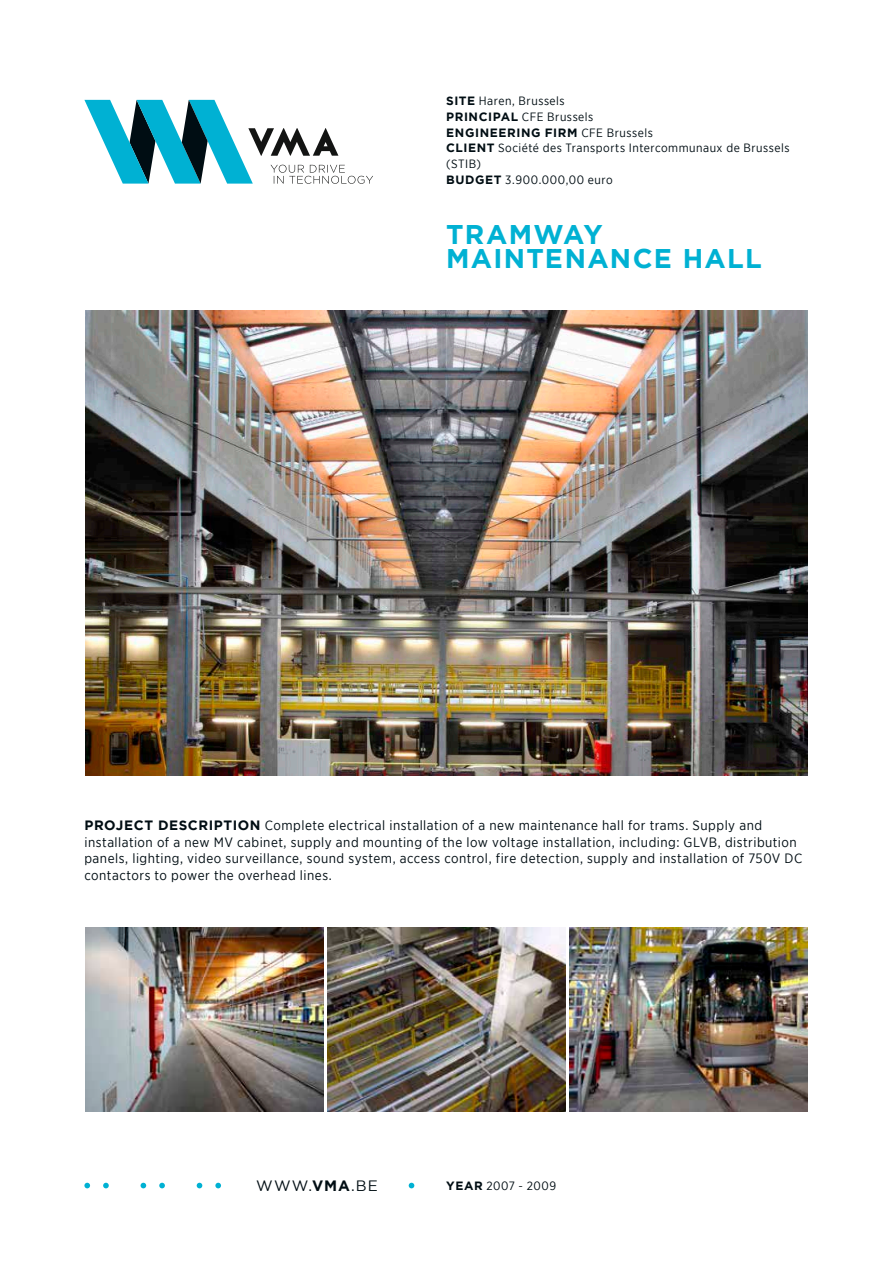
<style>
.page{position:relative;width:893px;height:1263px;background:#fff}
.page>*{position:absolute;margin:0;border:0;box-sizing:border-box;transform-origin:0 0}
.t1{font:700 27px/24px "Gotham";letter-spacing:.045em;color:#00b1d3}
.t2{font:15px "Gotham";color:#000d13}
.t3{font:13.5px/16.5px "Gotham Narrow";letter-spacing:.035em;color:#000d13}
.t4{font:12px/15.8px "Gotham Narrow";letter-spacing:.045em;color:#000d13}
.t5{font:700 12px "Gotham";letter-spacing:.05em;color:#000d13}
.s1{font-family:"Gotham";font-weight:700}
.s2{font-family:"Gotham Narrow";font-weight:400}
.s3{font-weight:700}
</style>
<div class="page">
<svg style="left:84px;top:100px;width:289px;height:84px"></svg>
<svg style="left:84px;top:1183px;width:6px;height:5px"></svg>
<svg style="left:103px;top:1183px;width:6px;height:5px"></svg>
<svg style="left:141px;top:1183px;width:5px;height:5px"></svg>
<svg style="left:159px;top:1183px;width:6px;height:5px"></svg>
<svg style="left:197px;top:1183px;width:5px;height:5px"></svg>
<svg style="left:215px;top:1183px;width:6px;height:5px"></svg>
<svg style="left:409px;top:1183px;width:5px;height:5px"></svg>
<img style="left:85px;top:310px;width:723px;height:465px">
<img style="left:85px;top:927px;width:238px;height:184px">
<img style="left:327px;top:927px;width:239px;height:184px">
<img style="left:570px;top:927px;width:238px;height:184px">
<p class="t4" style="left:446px;top:93px;width:149px"><span class="s1">SITE</span> Haren, Brussels<br><span class="s1">PRINCIPAL</span> CFE Brussels</p>
<p class="t5" style="left:446px;top:124px;width:208px">ENGINEERING FIRM <span class="s2">CFE Brussels</span></p>
<p class="t4" style="left:446px;top:140px;width:345px"><span class="s1">CLIENT</span> Société des Transports Intercommunaux de Brussels (STIB)<br><span class="s1">BUDGET</span> 3.900.000,00 euro</p>
<h1 class="t1" style="left:446px;top:222px;width:317px">TRAMWAY<br>MAINTENANCE HALL</h1>
<p class="t3" style="left:84px;top:817px;width:720px"><span class="s1">PROJECT DESCRIPTION</span> Complete electrical installation of a new maintenance hall for trams. Supply and installation of a new MV cabinet, supply and mounting of the low voltage installation, including: GLVB, distribution panels, lighting, video surveillance, sound system, access control, fire detection, supply and installation of 750V DC contactors to power the overhead lines.</p>
<p class="t2" style="left:256px;top:1176px;width:123px">WWW.<span class="s3">VMA</span>.BE</p>
<p class="t4" style="left:446px;top:1177px;width:111px"><span class="s1">YEAR</span> 2007 - 2009</p>
</div>
